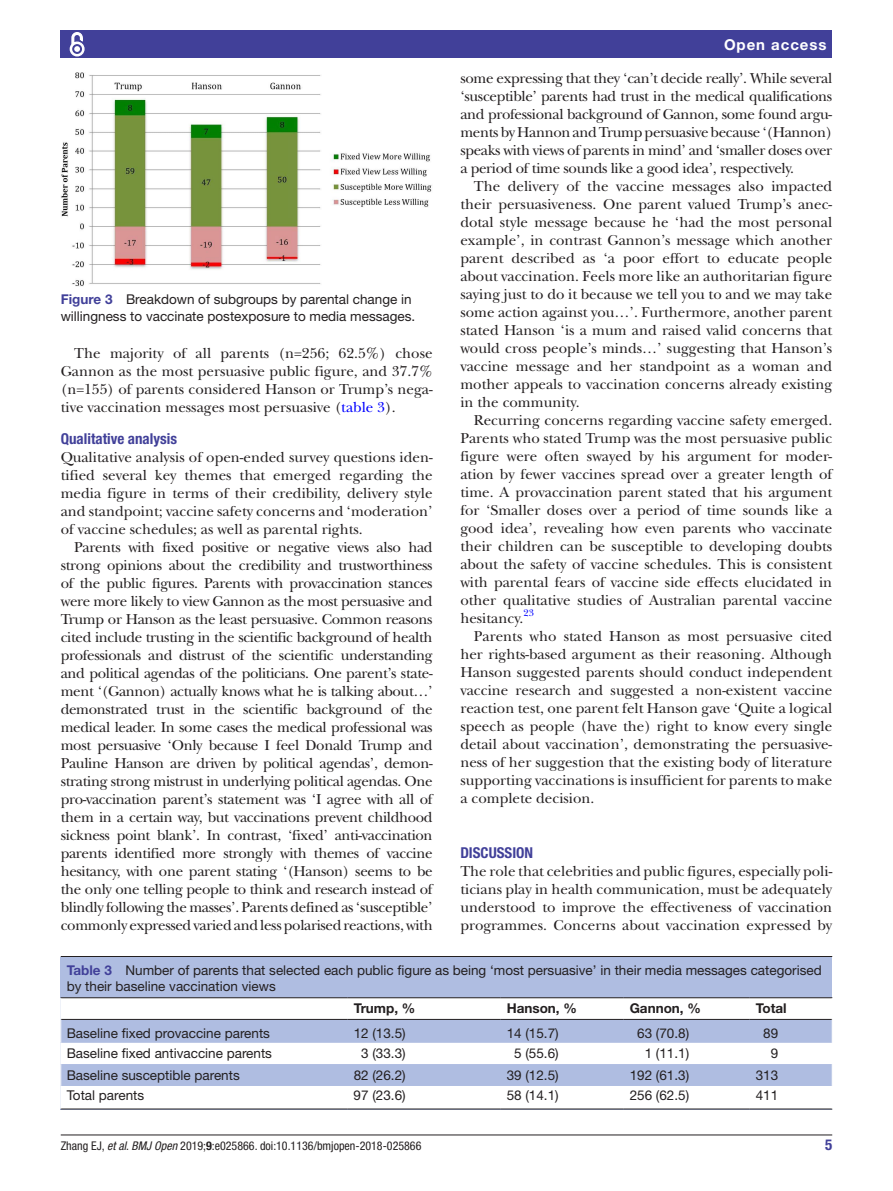
<style>
.page{position:relative;width:893px;height:1191px;background:#fff}
.page>*{position:absolute;margin:0;border:0;box-sizing:border-box;transform-origin:0 0}
.t1{font:15px/18px "New Baskerville";color:#231f20;text-align:justify}
.t2{font:700 condensed 15px "Helvetica Neue LT Std";color:#414099}
.t3{font:700 15px "Helvetica Neue LT Std";letter-spacing:.065em;color:#fff}
.t4{font:13.5px/16.2px "Helvetica Neue LT Std";color:#231f20}
.t5{font:700 13.5px "Helvetica Neue LT Std";color:#231f20}
.t6{font:condensed 12px "Helvetica Neue LT Std";color:#231f20}
.t7{font:9.9px "New Baskerville";color:#00f}
.s1{font-weight:700;color:#414099}
.s2{color:#00f}
.s3{font-style:italic}
.s4{font-weight:700}
</style>
<div class="page">
<hr style="left:61px;top:1134px;width:771px;height:1px;background:#231f20">
<div style="left:61px;top:31px;width:771px;height:27px;background:#414099"></div>
<svg style="left:69px;top:32px;width:16px;height:25px"></svg>
<img style="left:61px;top:73px;width:371px;height:213px">
<div style="left:61px;top:957px;width:771px;height:152px;background:#afbde1"></div>
<hr style="left:61px;top:956px;width:771px;height:1px;background:#231f20">
<div style="left:61px;top:998px;width:771px;height:110px;background:#fff"></div>
<svg style="left:61px;top:1020px;width:771px;height:65px"></svg>
<hr style="left:61px;top:997px;width:287px;height:1px;background:#231f20">
<hr style="left:61px;top:1019px;width:287px;height:1px;background:#231f20">
<hr style="left:348px;top:997px;width:153px;height:1px;background:#231f20">
<hr style="left:348px;top:1019px;width:153px;height:1px;background:#231f20">
<hr style="left:501px;top:997px;width:123px;height:1px;background:#231f20">
<hr style="left:501px;top:1019px;width:123px;height:1px;background:#231f20">
<hr style="left:624px;top:997px;width:126px;height:1px;background:#231f20">
<hr style="left:624px;top:1019px;width:126px;height:1px;background:#231f20">
<hr style="left:750px;top:997px;width:82px;height:1px;background:#231f20">
<hr style="left:750px;top:1019px;width:82px;height:1px;background:#231f20">
<hr style="left:61px;top:1108px;width:287px;height:1px;background:#231f20">
<hr style="left:348px;top:1108px;width:153px;height:1px;background:#231f20">
<hr style="left:501px;top:1108px;width:123px;height:1px;background:#231f20">
<hr style="left:624px;top:1108px;width:126px;height:1px;background:#231f20">
<hr style="left:750px;top:1108px;width:82px;height:1px;background:#231f20">
<svg style="left:60px;top:998px;width:1px;height:110px"></svg>
<p class="t4" style="left:61px;top:291px;width:356px"><span class="s1">Figure 3</span> Breakdown of subgroups by parental change in willingness to vaccinate postexposure to media messages.</p>
<p class="t1" style="left:61px;top:344px;width:373px;text-indent:14px">The majority of all parents (n=256; 62.5%) chose Gannon as the most persuasive public figure, and 37.7% (n=155) of parents considered Hanson or Trump’s nega&shy;tive vaccination messages most persuasive (<span class="s2">table 3</span>).</p>
<p class="t2" style="left:61px;top:429px;width:118px">Qualitative analysis</p>
<p class="t1" style="left:61px;top:448px;width:373px">Qualitative analysis of open-ended survey questions iden&shy;tified several key themes that emerged regarding the media figure in terms of their credibility, delivery style and standpoint; vaccine safety concerns and ‘moderation’ of vaccine schedules; as well as parental rights.</p>
<p class="t1" style="left:61px;top:538px;width:373px;text-indent:14px">Parents with fixed positive or negative views also had strong opinions about the credibility and trustworthiness of the public figures. Parents with provaccination stances were more likely to view Gannon as the most persuasive and Trump or Hanson as the least persuasive. Common reasons cited include trusting in the scientific background of health professionals and distrust of the scientific understanding and political agendas of the politicians. One parent’s state&shy;ment ‘(Gannon) actually knows what he is talking about…’ demonstrated trust in the scientific background of the medical leader. In some cases the medical professional was most persuasive ‘Only because I feel Donald Trump and Pauline Hanson are driven by political agendas’, demon&shy;strating strong mistrust in underlying political agendas. One pro-vaccination parent’s statement was ‘I agree with all of them in a certain way, but vaccinations prevent childhood sickness point blank’. In contrast, ‘fixed’ anti-vaccination parents identified more strongly with themes of vaccine hesitancy, with one parent stating ‘(Hanson) seems to be the only one telling people to think and research instead of blindly following the masses’. Parents defined as ‘susceptible’ commonly expressed varied and less polarised reactions, with</p>
<p class="t3" style="left:724px;top:35px;width:104px">Open access</p>
<p class="t1" style="left:460px;top:69px;width:373px">some expressing that they ‘can’t decide really’. While several ‘susceptible’ parents had trust in the medical qualifications and professional background of Gannon, some found argu&shy;ments by Hannon and Trump persuasive because ‘(Hannon) speaks with views of parents in mind’ and ‘smaller doses over a period of time sounds like a good idea’, respectively.</p>
<p class="t1" style="left:460px;top:177px;width:373px;text-indent:14px">The delivery of the vaccine messages also impacted their persuasiveness. One parent valued Trump’s anec&shy;dotal style message because he ‘had the most personal example’, in contrast Gannon’s message which another parent described as ‘a poor effort to educate people about vaccination. Feels more like an authoritarian figure saying just to do it because we tell you to and we may take some action against you…’. Furthermore, another parent stated Hanson ‘is a mum and raised valid concerns that would cross people’s minds…’ suggesting that Hanson’s vaccine message and her standpoint as a woman and mother appeals to vaccination concerns already existing in the community.</p>
<p class="t1" style="left:460px;top:411px;width:373px;text-indent:14px">Recurring concerns regarding vaccine safety emerged.<br>Parents who stated Trump was the most persuasive public figure were often swayed by his argument for moder&shy;ation by fewer vaccines spread over a greater length of time. A provaccination parent stated that his argument for ‘Smaller doses over a period of time sounds like a good idea’, revealing how even parents who vaccinate their children can be susceptible to developing doubts about the safety of vaccine schedules. This is consistent with parental fears of vaccine side effects elucidated in other qualitative studies of Australian parental vaccine hesitancy.</p>
<p class="t7" style="left:523px;top:607px;width:12px">23</p>
<p class="t1" style="left:460px;top:627px;width:373px;text-indent:14px">Parents who stated Hanson as most persuasive cited her rights-based argument as their reasoning. Although Hanson suggested parents should conduct independent vaccine research and suggested a non-existent vaccine reaction test, one parent felt Hanson gave ‘Quite a logical speech as people (have the) right to know every single detail about vaccination’, demonstrating the persuasive&shy;ness of her suggestion that the existing body of literature supporting vaccinations is insufficient for parents to make a complete decision.</p>
<p class="t2" style="left:460px;top:843px;width:74px">Discussion</p>
<p class="t1" style="left:460px;top:862px;width:373px">The role that celebrities and public figures, especially poli&shy;ticians play in health communication, must be adequately understood to improve the effectiveness of vaccination programmes. Concerns about vaccination expressed by</p>
<p class="t4" style="left:67px;top:961px;width:756px"><span class="s1">Table 3</span> Number of parents that selected each public figure as being ‘most persuasive’ in their media messages categorised by their baseline vaccination views</p>
<p class="t5" style="left:354px;top:1000px;width:63px">Trump, %</p>
<p class="t5" style="left:507px;top:1000px;width:72px">Hanson, %</p>
<p class="t5" style="left:630px;top:1000px;width:73px">Gannon, %</p>
<p class="t5" style="left:756px;top:1000px;width:32px">Total</p>
<p class="t4" style="left:67px;top:1025px;width:205px">Baseline fixed provaccine parents</p>
<p class="t4" style="left:354px;top:1025px;width:54px">12 (13.5)</p>
<p class="t4" style="left:507px;top:1025px;width:54px">14 (15.7)</p>
<p class="t4" style="left:637px;top:1025px;width:54px">63 (70.8)</p>
<p class="t4" style="left:763px;top:1025px;width:17px">89</p>
<p class="t4" style="left:67px;top:1045px;width:207px">Baseline fixed antivaccine parents</p>
<p class="t4" style="left:361px;top:1045px;width:46px">3 (33.3)</p>
<p class="t4" style="left:514px;top:1045px;width:46px">5 (55.6)</p>
<p class="t4" style="left:645px;top:1045px;width:46px">1 (11.1)</p>
<p class="t4" style="left:771px;top:1045px;width:9px">9</p>
<p class="t4" style="left:67px;top:1066px;width:175px">Baseline susceptible parents</p>
<p class="t4" style="left:354px;top:1066px;width:54px">82 (26.2)</p>
<p class="t4" style="left:507px;top:1066px;width:54px">39 (12.5)</p>
<p class="t4" style="left:630px;top:1066px;width:61px">192 (61.3)</p>
<p class="t4" style="left:756px;top:1066px;width:24px">313</p>
<p class="t4" style="left:67px;top:1087px;width:79px">Total parents</p>
<p class="t4" style="left:354px;top:1087px;width:54px">97 (23.6)</p>
<p class="t4" style="left:507px;top:1087px;width:54px">58 (14.1)</p>
<p class="t4" style="left:630px;top:1087px;width:61px">256 (62.5)</p>
<p class="t4" style="left:756px;top:1087px;width:24px">411</p>
<p class="t6" style="left:61px;top:1138px;width:362px">Zhang EJ, <span class="s3">et al</span>. <span class="s3">BMJ Open</span> 2019;<span class="s4">9</span>:e025866. doi:10.1136/bmjopen-2018-025866</p>
<p class="t2" style="left:825px;top:1135px;width:9px">5</p>
</div>
